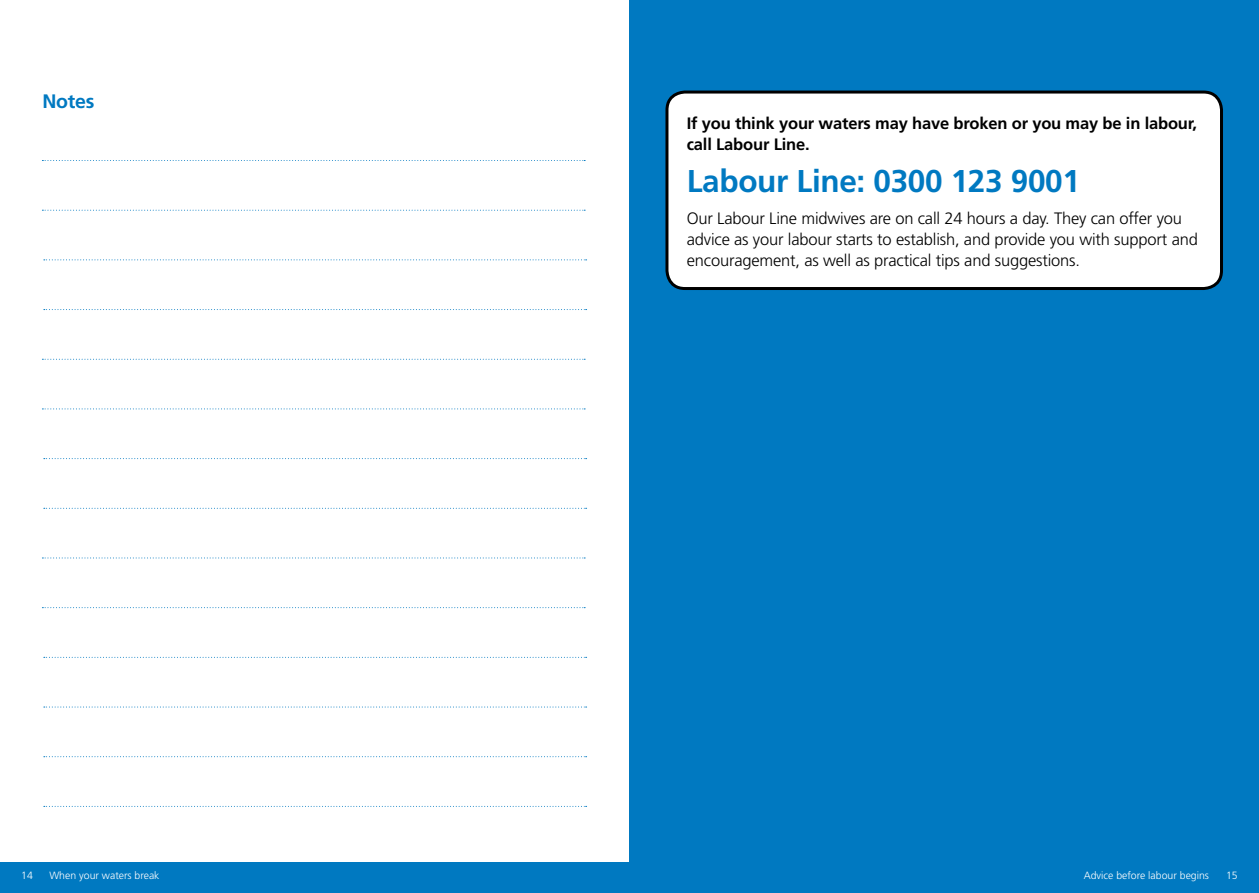
<style>
.page{position:relative;width:1259px;height:893px;background:#fff}
.page>*{position:absolute;margin:0;border:0;box-sizing:border-box;transform-origin:0 0}
.t1{font:700 31.5px "Frutiger";letter-spacing:-.01em;color:#0079c1}
.t2{font:700 19.5px "Frutiger";letter-spacing:-.01em;color:#0079c1}
.t3{font:300 16.5px/21px "Frutiger";letter-spacing:-.01em;color:#000}
.t4{font:700 16.5px/21px "Frutiger";letter-spacing:-.01em;color:#000}
.t5{font:300 10.5px "Frutiger";color:#fff}
</style>
<div class="page">
<div style="left:617px;top:862px;width:642px;height:31px;background:#0079c1"></div>
<div style="left:0;top:862px;width:642px;height:31px;background:#0079c1"></div>
<div style="left:629px;top:0;width:630px;height:871px;background:#0079c1"></div>
<div style="left:667px;top:92px;width:554px;height:196px;background:#fff;border-radius:18px"></div>
<div style="left:665px;top:91px;width:558px;height:199px;border:3px solid #000;border-radius:18px"></div>
<svg style="left:42px;top:160px;width:543px;height:1px"></svg>
<svg style="left:42px;top:359px;width:543px;height:1px"></svg>
<svg style="left:42px;top:557px;width:543px;height:1px"></svg>
<svg style="left:42px;top:210px;width:543px;height:1px"></svg>
<svg style="left:42px;top:408px;width:543px;height:1px"></svg>
<svg style="left:42px;top:607px;width:543px;height:1px"></svg>
<svg style="left:44px;top:259px;width:542px;height:1px"></svg>
<svg style="left:44px;top:458px;width:542px;height:1px"></svg>
<svg style="left:44px;top:657px;width:542px;height:1px"></svg>
<svg style="left:44px;top:756px;width:542px;height:1px"></svg>
<svg style="left:44px;top:309px;width:542px;height:1px"></svg>
<svg style="left:44px;top:508px;width:542px;height:1px"></svg>
<svg style="left:44px;top:707px;width:542px;height:1px"></svg>
<svg style="left:44px;top:806px;width:542px;height:1px"></svg>
<p class="t2" style="left:42px;top:90px;width:54px">Notes</p>
<p class="t4" style="left:687px;top:113px;width:512px">If you think your waters may have broken or you may be in labour, call Labour Line.</p>
<h1 class="t1" style="left:687px;top:163px;width:395px">Labour Line: 0300 123 9001</h1>
<p class="t3" style="left:687px;top:207px;width:513px">Our Labour Line midwives are on call 24 hours a day. They can offer you advice as your labour starts to establish, and provide you with support and encouragement, as well as practical tips and suggestions.</p>
<p class="t5" style="left:21px;top:869px;width:13px">14</p>
<p class="t5" style="left:49px;top:869px;width:112px">When your waters break</p>
<p class="t5" style="left:1083px;top:869px;width:127px">Advice before labour begins</p>
<p class="t5" style="left:1226px;top:869px;width:13px">15</p>
</div>
